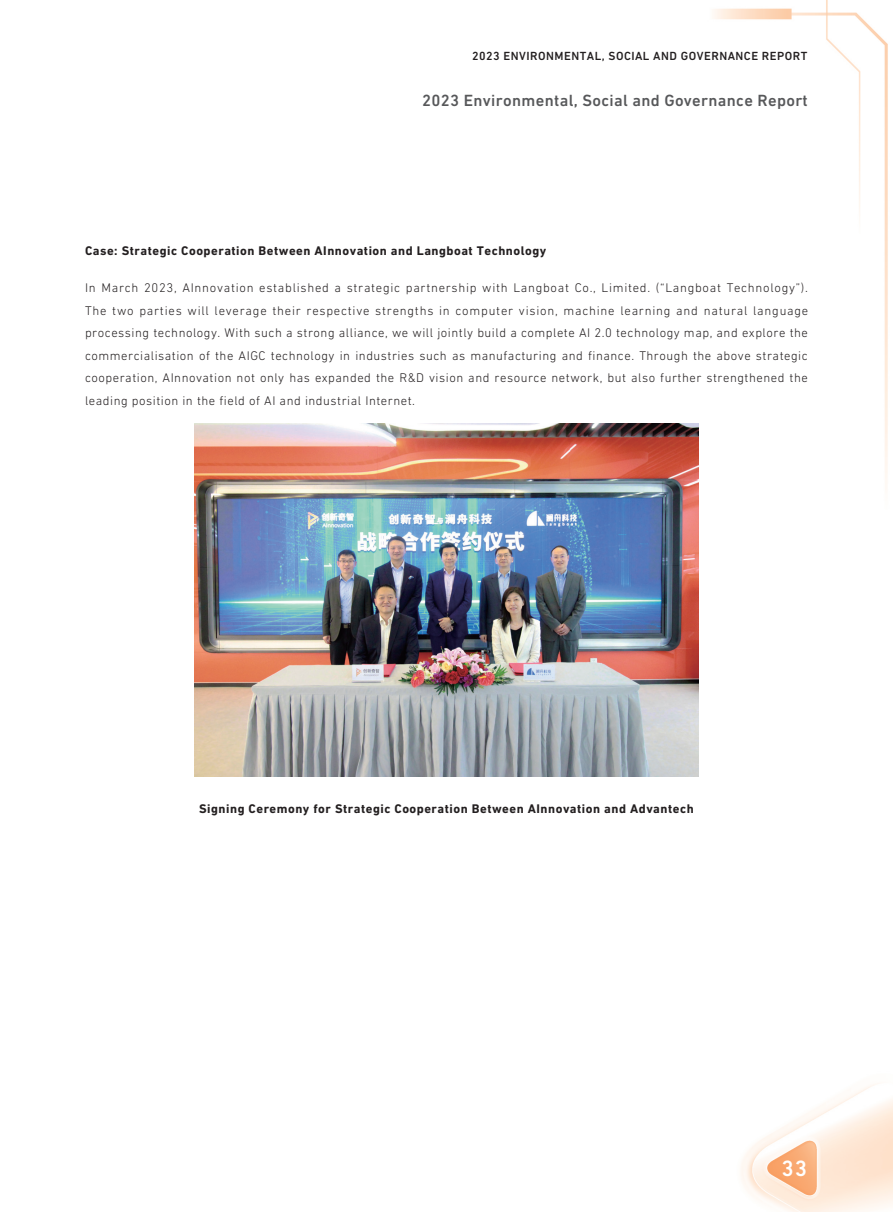
<style>
.page{position:relative;width:893px;height:1212px;background:#fff}
.page>*{position:absolute;margin:0;border:0;box-sizing:border-box;transform-origin:0 0}
.t1{font:500 22.5px "DIN Next LT Pro";color:#fff}
.t2{font:500 16.5px "DIN Next LT Pro";letter-spacing:.02em;color:#57585a}
._1__內文{font:300 12.75px/22.5px "DIN Next LT Pro";letter-spacing:.04em;color:#231f20;text-align:justify}
._1__內文-2{font:700 12.75px "DIN Next LT Pro";letter-spacing:.04em;color:#231f20}
.t3{font:500 12px "DIN Next LT Pro";letter-spacing:.04em;color:#231f20}
</style>
<div class="page">
<img style="left:194px;top:0;width:699px;height:1212px">
<img style="left:194px;top:424px;width:505px;height:353px">
<p class="t3" style="left:472px;top:49px;width:337px">2023 ENVIRONMENTAL, SOCIAL AND GOVERNANCE REPORT</p>
<p class="t2" style="left:422px;top:91px;width:387px">2023 Environmental, Social and Governance Report</p>
<p class="_1__內文-2" style="left:85px;top:243px;width:463px">Case: Strategic Cooperation Between AInnovation and Langboat Technology</p>
<p class="_1__內文" style="left:85px;top:277px;width:725px">In March 2023, AInnovation established a strategic partnership with Langboat Co., Limited. (“Langboat Technology”).<br>The two parties will leverage their respective strengths in computer vision, machine learning and natural language processing technology. With such a strong alliance, we will jointly build a complete AI 2.0 technology map, and explore the commercialisation of the AIGC technology in industries such as manufacturing and finance. Through the above strategic cooperation, AInnovation not only has expanded the R&amp;D vision and resource network, but also further strengthened the leading position in the field of AI and industrial Internet.</p>
<p class="_1__內文-2" style="left:199px;top:801px;width:496px">Signing Ceremony for Strategic Cooperation Between AInnovation and Advantech</p>
<h1 class="t1" style="left:781px;top:1155px;width:27px">33</h1>
</div>
